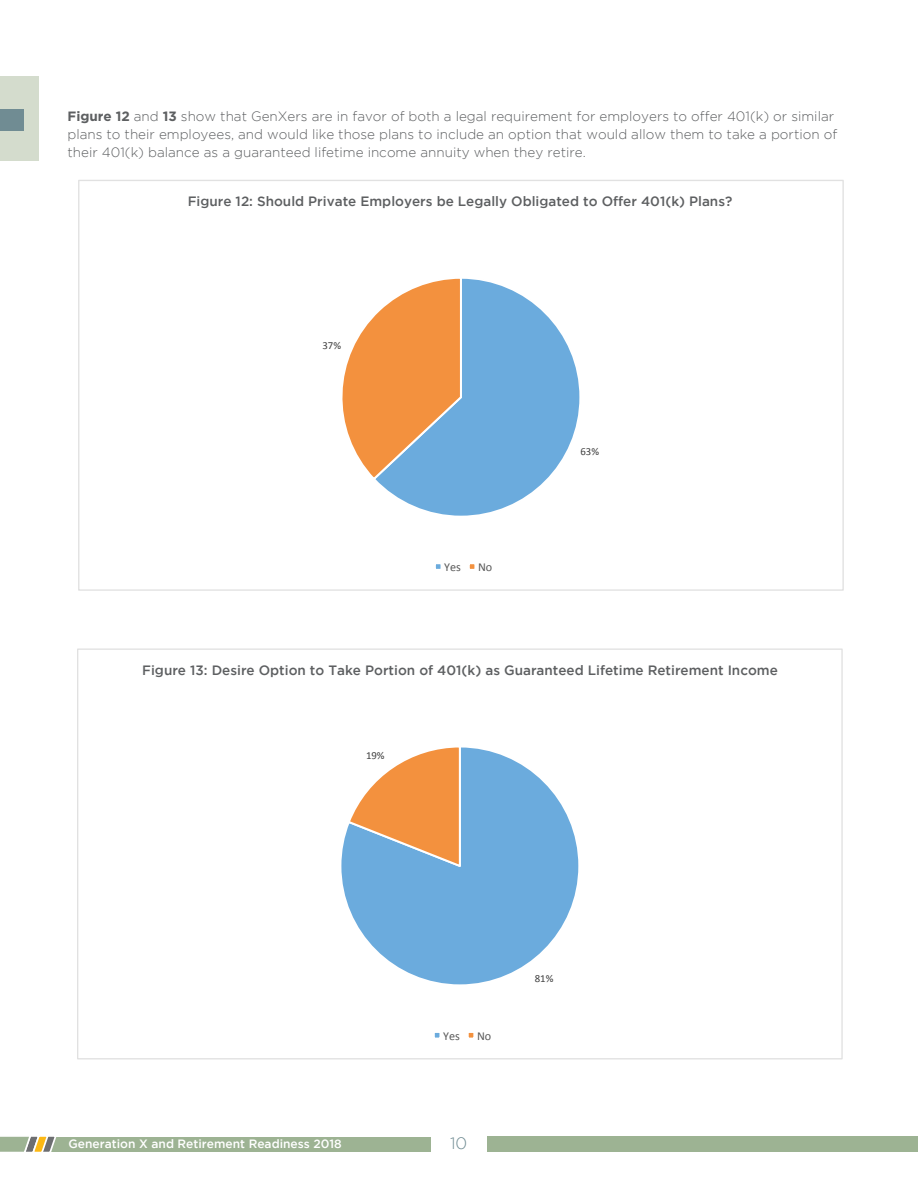
<style>
.page{position:relative;width:918px;height:1188px;background:#fff}
.page>*{position:absolute;margin:0;border:0;box-sizing:border-box;transform-origin:0 0}
.t1{font:18.9px "Calibri";color:#595959}
.t2{font:300 16.5px "Gotham";color:#708c93}
.t3{font:300 13.5px/18px "Gotham";color:#5d5f61}
.t4{font:500 13.5px "Gotham";color:#5d5f61}
.t5{font:12.15px "Calibri";color:#595959}
.t6{font:500 12px "Gotham";color:#fff}
.t7{font:10.8px "Calibri";color:#404040}
.s1{font-weight:700}
</style>
<div class="page">
<div style="left:0;top:1137px;width:431px;height:15px;background:#9db393"></div>
<div style="left:487px;top:1137px;width:431px;height:15px;background:#9db393"></div>
<svg style="left:0;top:1136px;width:57px;height:16px"></svg>
<div style="left:0;top:76px;width:39px;height:84px;background:#d4dccd"></div>
<div style="left:0;top:109px;width:24px;height:21px;background:#708c93"></div>
<svg style="left:378px;top:278px;width:202px;height:238px"></svg>
<svg style="left:342px;top:278px;width:121px;height:204px"></svg>
<div style="left:435px;top:563px;width:7px;height:7px;background:#6babdd"></div>
<div style="left:434px;top:562px;width:9px;height:9px;border:2px solid #fff"></div>
<div style="left:469px;top:563px;width:6px;height:7px;background:#f3913e"></div>
<div style="left:468px;top:562px;width:8px;height:9px;border:2px solid #fff"></div>
<svg style="left:341px;top:747px;width:238px;height:238px"></svg>
<svg style="left:346px;top:747px;width:116px;height:122px"></svg>
<div style="left:434px;top:1032px;width:6px;height:7px;background:#6babdd"></div>
<div style="left:433px;top:1031px;width:8px;height:9px;border:2px solid #fff"></div>
<div style="left:468px;top:1032px;width:6px;height:7px;background:#f3913e"></div>
<div style="left:467px;top:1031px;width:8px;height:9px;border:2px solid #fff"></div>
<p class="t3" style="left:68px;top:107px;width:771px"><span class="s1">Figure 12</span> and <span class="s1">13</span> show that GenXers are in favor of both a legal requirement for employers to offer 401(k) or similar plans to their employees, and would like those plans to include an option that would allow them to take a portion of their 401(k) balance as a guaranteed lifetime income annuity when they retire.</p>
<p class="t4" style="left:188px;top:194px;width:546px">Figure 12: Should Private Employers be Legally Obligated to Offer 401(k) Plans?</p>
<h1 class="t1" style="left:184px;top:194px;width:555px">Figure 12: Should Private Employers be Legally Obligated to Offer 401(k)</h1>
<p class="t7" style="left:322px;top:338px;width:20px">37%</p>
<p class="t5" style="left:444px;top:560px;width:18px">Yes</p>
<p class="t5" style="left:478px;top:560px;width:16px">No</p>
<p class="t7" style="left:580px;top:444px;width:20px">63%</p>
<p class="t4" style="left:142px;top:663px;width:637px">Figure 13: Desire Option to Take Portion of 401(k) as Guaranteed Lifetime Retirement Income</p>
<h1 class="t1" style="left:177px;top:663px;width:566px">Figure 13: Desire Op2on to Take Por2on of 401(k) as Guaranteed Life2me</h1>
<p class="t7" style="left:366px;top:749px;width:20px">19%</p>
<p class="t5" style="left:443px;top:1028px;width:18px">Yes</p>
<p class="t5" style="left:477px;top:1028px;width:16px">No</p>
<p class="t6" style="left:69px;top:1137px;width:275px">Generation X and Retirement Readiness 2018</p>
<p class="t2" style="left:450px;top:1134px;width:19px">10</p>
<p class="t7" style="left:535px;top:971px;width:20px">81%</p>
</div>
